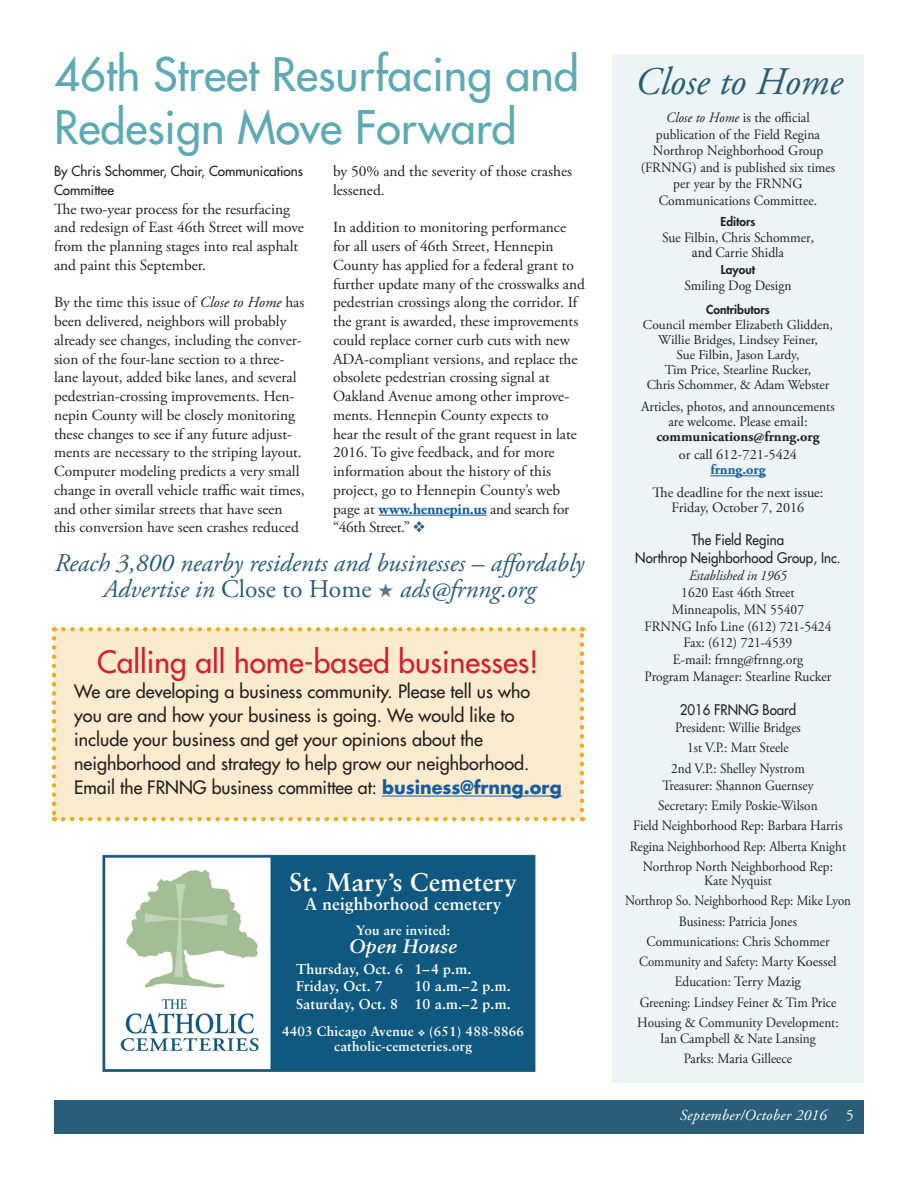
<style>
.page{position:relative;width:918px;height:1188px;background:#fff}
.page>*{position:absolute;margin:0;border:0;box-sizing:border-box;transform-origin:0 0}
.headlines{font:500 45px/52.5px "Futura Std";color:#5daab5}
.t1{font:italic 39px "Adobe Garamond Pro";color:#295d78}
.headlines-2{font:500 30px "Futura Std";color:#d61d2f}
.page_header{font:italic 25.5px/25.5px "Adobe Garamond Pro";color:#295d78;text-align:center}
.t2{font:700 25.5px "Sabon";letter-spacing:.01em;color:#fff}
.t3{font:italic 700 19.5px "Sabon";letter-spacing:.01em;color:#fff}
.headlines-3{font:500 18px/24px "Futura Std";color:#231f20}
.t4{font:700 17.25px "Sabon";letter-spacing:.01em;color:#fff}
.byline{font:15.3px/18.8px "Adobe Garamond Pro";color:#231f20}
.t5{font:italic 15.3px "Adobe Garamond Pro";letter-spacing:.02em;color:#fff}
.t6{font:14.25px/16.5px "Adobe Garamond Pro";color:#231f20;text-align:center;scale:.95 1}
.t7{font:14.25px/17.2px "Adobe Garamond Pro";color:#231f20;text-align:center;scale:.93 1}
.t8{font:14.25px "Adobe Garamond Pro";color:#231f20;scale:.9 1}
.t9{font:700 14.25px/17.2px "Sabon";letter-spacing:.01em;color:#fff}
.t10{font:14.25px/15px "Adobe Garamond Pro";color:#231f20;text-align:center}
.t11{font:500 14.25px/17.2px "Futura Std";color:#231f20;text-align:center;scale:.93 1}
.t12{font:italic 14.25px "Adobe Garamond Pro";color:#231f20;scale:.93 1}
.t13{font:700 14.25px "Adobe Garamond Pro";color:#175d9e}
.t14{font:13.5px/15px "Adobe Garamond Pro";color:#231f20;text-align:center}
.t15{font:700 13.5px/15px "Sabon";letter-spacing:.015em;color:#fff;text-align:center}
.byline-2{font:500 13.5px/18.8px "Futura Std";color:#231f20}
.t16{font:800 12px "Futura Std";color:#231f20}
.s1{font-style:italic}
.s2{font-weight:700;color:#175d9e}
.s3{color:#295d78}
.s4{font-style:normal}
.s5{color:#5d778f}
.s6{font-family:"Minion Pro"}
.s7{font-weight:700}
</style>
<div class="page">
<div style="left:612px;top:54px;width:252px;height:1029px;background:#edf4f5"></div>
<div style="left:54px;top:1100px;width:810px;height:34px;background:#295d78"></div>
<hr style="left:379px;top:515px;width:108px;height:1px;background:#175d9e">
<div style="left:54px;top:629px;width:528px;height:190px;background:#fbebce"></div>
<hr style="left:382px;top:796px;width:180px;height:1px;background:#175d9e">
<svg style="left:52px;top:638px;width:4px;height:183px"></svg>
<svg style="left:63px;top:817px;width:520px;height:4px"></svg>
<svg style="left:580px;top:627px;width:4px;height:183px"></svg>
<svg style="left:54px;top:627px;width:519px;height:5px"></svg>
<div style="left:271px;top:858px;width:261px;height:210px;background:#0f5980"></div>
<img style="left:120px;top:870px;width:139px;height:182px">
<div style="left:103px;top:855px;width:432px;height:217px;border:1px solid #295d78"></div>
<hr style="left:710px;top:475px;width:56px;height:1px;background:#175d9e">
<p class="headlines" style="left:54px;top:49px;width:527px">46th Street Resurfacing and<br>Redesign Move Forward</p>
<p class="byline-2" style="left:54px;top:162px;width:251px">By Chris Schommer, Chair, Communications<br>Committee</p>
<p class="byline" style="left:54px;top:200px;width:252px">The two-year process for the resurfacing and redesign of East 46th Street will move from the planning stages into real asphalt and paint this September.</p>
<p class="byline" style="left:54px;top:294px;width:252px">By the time this issue of <span class="s1">Close to Home</span> has been delivered, neighbors will probably already see changes, including the conver&shy;sion of the four-lane section to a three&shy;lane layout, added bike lanes, and several pedestrian-crossing improvements. Hen&shy;nepin County will be closely monitoring these changes to see if any future adjust&shy;ments are necessary to the striping layout.<br>Computer modeling predicts a very small change in overall vehicle traffic wait times, and other similar streets that have seen this conversion have seen crashes reduced</p>
<p class="byline" style="left:333px;top:162px;width:241px">by 50% and the severity of those crashes lessened.</p>
<p class="byline" style="left:333px;top:219px;width:253px">In addition to monitoring performance for all users of 46th Street, Hennepin County has applied for a federal grant to further update many of the crosswalks and pedestrian crossings along the corridor. If the grant is awarded, these improvements could replace corner curb cuts with new ADA-compliant versions, and replace the obsolete pedestrian crossing signal at Oakland Avenue among other improve&shy;ments. Hennepin County expects to<br>hear the result of the grant request in late 2016. To give feedback, and for more information about the history of this project, go to Hennepin County’s web page at <span class="s2">www.hennepin.us</span> and search for “46th Street.” <span class="s3">❖</span></p>
<p class="page_header" style="left:55px;top:551px;width:531px">Reach 3,800 nearby residents and businesses – affordably<br>Advertise in <span class="s4">Close to Home</span> <span class="s5">★</span> ads@frnng.org</p>
<p class="headlines-2" style="left:97px;top:643px;width:443px">Calling all home-based businesses!</p>
<p class="headlines-3" style="left:74px;top:680px;width:489px">We are developing a business community. Please tell us who you are and how your business is going. We would like to include your business and get your opinions about the neighborhood and strategy to help grow our neighborhood.<br>Email the FRNNG business committee at: <span class="s2">business@frnng.org</span></p>
<p class="t2" style="left:289px;top:866px;width:229px">St. Mary’s Cemetery</p>
<p class="t4" style="left:305px;top:894px;width:198px">A neighborhood cemetery</p>
<p class="t15" style="left:356px;top:923px;width:96px">You are invited:</p>
<p class="t3" style="left:349px;top:934px;width:109px">Open House</p>
<p class="t9" style="left:296px;top:960px;width:177px">Thursday, Oct. 6 1–4 p.m.<br>Friday, Oct. 7</p>
<p class="t9" style="left:296px;top:977px;width:216px;line-height:18px;text-align:right">10 a.m.–2 p.m.<br>Saturday, Oct. 8 10 a.m.–2 p.m.</p>
<p class="t15" style="left:282px;top:1023px;width:243px">4403 Chicago Avenue ❖ (651) 488-8866 catholic-cemeteries.org</p>
<p class="t1" style="left:635px;top:58px;width:209px">Close to Home</p>
<p class="t6" style="left:641px;top:110px;width:206px"><span class="s1">Close to Home</span> is the official publication of the Field Regina<br>Northrop Neighborhood Group (FRNNG) and is published six times per year by the FRNNG<br>Communications Committee.</p>
<p class="t16" style="left:721px;top:214px;width:36px">Editors</p>
<p class="t6" style="left:662px;top:230px;width:161px;line-height:15.8px">Sue Filbin, Chris Schommer<span class="s6">, and</span> Carrie Shidla</p>
<p class="t16" style="left:721px;top:262px;width:36px">Layout</p>
<p class="t6" style="left:684px;top:278px;width:114px">Smiling Dog Design</p>
<p class="t16" style="left:706px;top:302px;width:65px">Contributors</p>
<p class="t14" style="left:643px;top:318px;width:192px">Council member Elizabeth Glidden,<br>Willie Bridges, Lindsey Feiner,<br>Sue Filbin, Jason Lardy,<br>Tim Price, Stearline Rucker,<br>Chris Schommer, &amp; Adam Webster</p>
<p class="t6" style="left:641px;top:400px;width:205px;line-height:15px">Articles, photos, and announcements are welcome. Please email: <span class="s7">communications@frnng.org</span></p>
<p class="t10" style="left:679px;top:448px;width:120px">or call 612<span class="s6">-</span>721-5424</p>
<p class="t13" style="left:710px;top:462px;width:57px">frnng.org</p>
<p class="t10" style="left:652px;top:485px;width:173px">The deadline for the next issue:<br>Friday, October 7, 2016</p>
<p class="t11" style="left:635px;top:531px;width:222px">The Field Regina<br>Northrop Neighborhood Group, Inc.</p>
<p class="t12" style="left:689px;top:567px;width:107px">Established in 1965</p>
<p class="t6" style="left:681px;top:585px;width:121px">1620 East 46th Street</p>
<p class="t6" style="left:672px;top:602px;width:141px">Minneapolis, MN 55407</p>
<p class="t6" style="left:644px;top:618px;width:198px">FRNNG Info Line (612) 721-5424</p>
<p class="t6" style="left:684px;top:635px;width:116px">Fax: (612) 721-4539</p>
<p class="t6" style="left:673px;top:651px;width:138px">E-mail: frnng@frnng.org</p>
<p class="t6" style="left:645px;top:669px;width:198px">Program Manager: Stearline Rucker</p>
<p class="t11" style="left:680px;top:701px;width:127px">2016 FRNNG Board</p>
<p class="t7" style="left:675px;top:719px;width:137px">President: Willie Bridges</p>
<p class="t7" style="left:687px;top:740px;width:111px">1st V.P.: Matt Steele</p>
<p class="t7" style="left:662px;top:760px;width:164px">2nd V.P.: Shelley Nystrom<br>Treasurer: Shannon Guernsey</p>
<p class="t7" style="left:658px;top:797px;width:173px">Secretary: Emily Poskie-Wilson</p>
<p class="t7" style="left:633px;top:818px;width:227px">Field Neighborhood Rep: Barbara Harris</p>
<p class="t8" style="left:630px;top:837px;width:242px">Regina Neighborhood Rep: Alberta Knight</p>
<p class="t7" style="left:643px;top:860px;width:206px;line-height:14.2px">Northrop North Neighborhood Rep:<br>Kate Nyquist</p>
<p class="t8" style="left:625px;top:892px;width:253px">Northrop So. Neighborhood Rep: Mike Lyon</p>
<p class="t7" style="left:679px;top:913px;width:129px">Business: Patricia Jones</p>
<p class="t7" style="left:646px;top:933px;width:198px">Communications: Chris Schommer</p>
<p class="t8" style="left:639px;top:953px;width:221px">Community and Safety: Marty Koessel</p>
<p class="t7" style="left:675px;top:974px;width:137px">Education: Terry Mazig</p>
<p class="t7" style="left:640px;top:994px;width:213px">Greening: Lindsey Feiner &amp; Tim Price</p>
<p class="t7" style="left:637px;top:1015px;width:218px;line-height:15.8px">Housing &amp; Community Development:<br>Ian Campbell &amp; Nate Lansing</p>
<p class="t7" style="left:684px;top:1050px;width:118px">Parks: Maria Gilleece</p>
<p class="t5" style="left:680px;top:1106px;width:175px">September/October 2016 <span class="s4">5</span></p>
</div>
